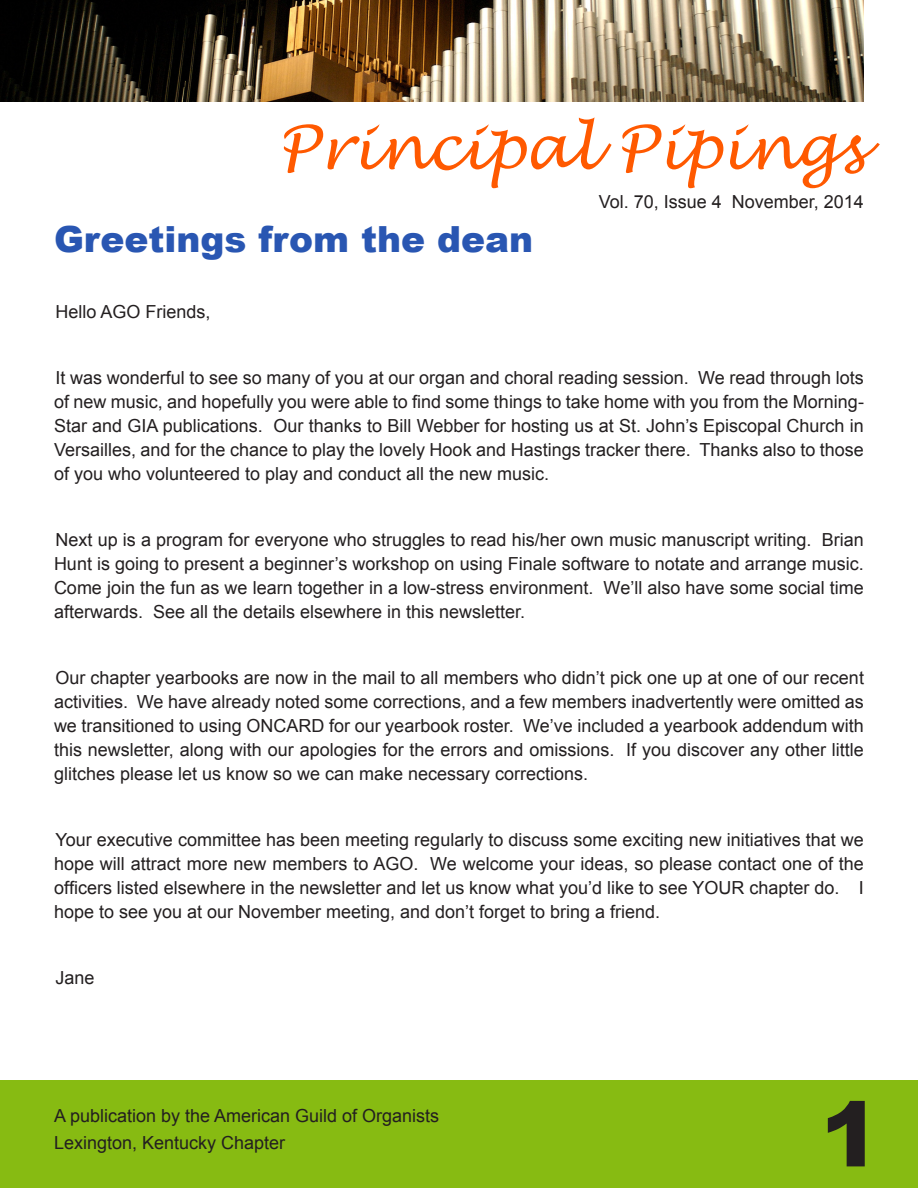
<style>
.page{position:relative;width:918px;height:1188px;background:#fff}
.page>*{position:absolute;margin:0;border:0;box-sizing:border-box;transform-origin:0 0}
.t1{font:900 90px "Arial";color:#231f20}
.t2{font:italic 60px "Lucida Handwriting";color:#ff5900}
.t3{font:900 36px "Arial";color:#2956b2}
.t4{font:18px/24px "Arial";color:#231f20;text-align:justify}
</style>
<div class="page">
<img style="left:0;top:0;width:864px;height:102px">
<div style="left:0;top:1080px;width:918px;height:108px;background:#87bb12"></div>
<p class="t2" style="left:278px;top:111px;width:588px">Principal Pipings</p>
<p class="t4" style="left:599px;top:190px;width:267px">Vol. 70, Issue 4 November, 2014</p>
<p class="t3" style="left:54px;top:213px;width:481px">Greetings from the dean</p>
<p class="t4" style="left:56px;top:300px;width:157px">Hello AGO Friends,</p>
<p class="t4" style="left:54px;top:366px;width:811px">It was wonderful to see so many of you at our organ and choral reading session. We read through lots of new music, and hopefully you were able to find some things to take home with you from the Morning-Star and GIA publications. Our thanks to Bill Webber for hosting us at St. John’s Episcopal Church in Versailles, and for the chance to play the lovely Hook and Hastings tracker there. Thanks also to those of you who volunteered to play and conduct all the new music.</p>
<p class="t4" style="left:54px;top:528px;width:812px">Next up is a program for everyone who struggles to read his/her own music manuscript writing. Brian Hunt is going to present a beginner’s workshop on using Finale software to notate and arrange music.<br>Come join the fun as we learn together in a low-stress environment. We’ll also have some social time afterwards. See all the details elsewhere in this newsletter.</p>
<p class="t4" style="left:54px;top:666px;width:812px">Our chapter yearbooks are now in the mail to all members who didn’t pick one up at one of our recent activities. We have already noted some corrections, and a few members inadvertently were omitted as we transitioned to using ONCARD for our yearbook roster. We’ve included a yearbook addendum with this newsletter, along with our apologies for the errors and omissions. If you discover any other little glitches please let us know so we can make necessary corrections.</p>
<p class="t4" style="left:54px;top:828px;width:811px">Your executive committee has been meeting regularly to discuss some exciting new initiatives that we hope will attract more new members to AGO. We welcome your ideas, so please contact one of the officers listed elsewhere in the newsletter and let us know what you’d like to see YOUR chapter do. I hope to see you at our November meeting, and don’t forget to bring a friend.</p>
<p class="t4" style="left:56px;top:966px;width:41px">Jane</p>
<p class="t4" style="left:54px;top:1103px;width:387px">A publication by the American Guild of Organists</p>
<p class="t4" style="left:54px;top:1130px;width:233px">Lexington, Kentucky Chapter</p>
<p class="t1" style="left:820px;top:1069px;width:62px">1</p>
</div>
